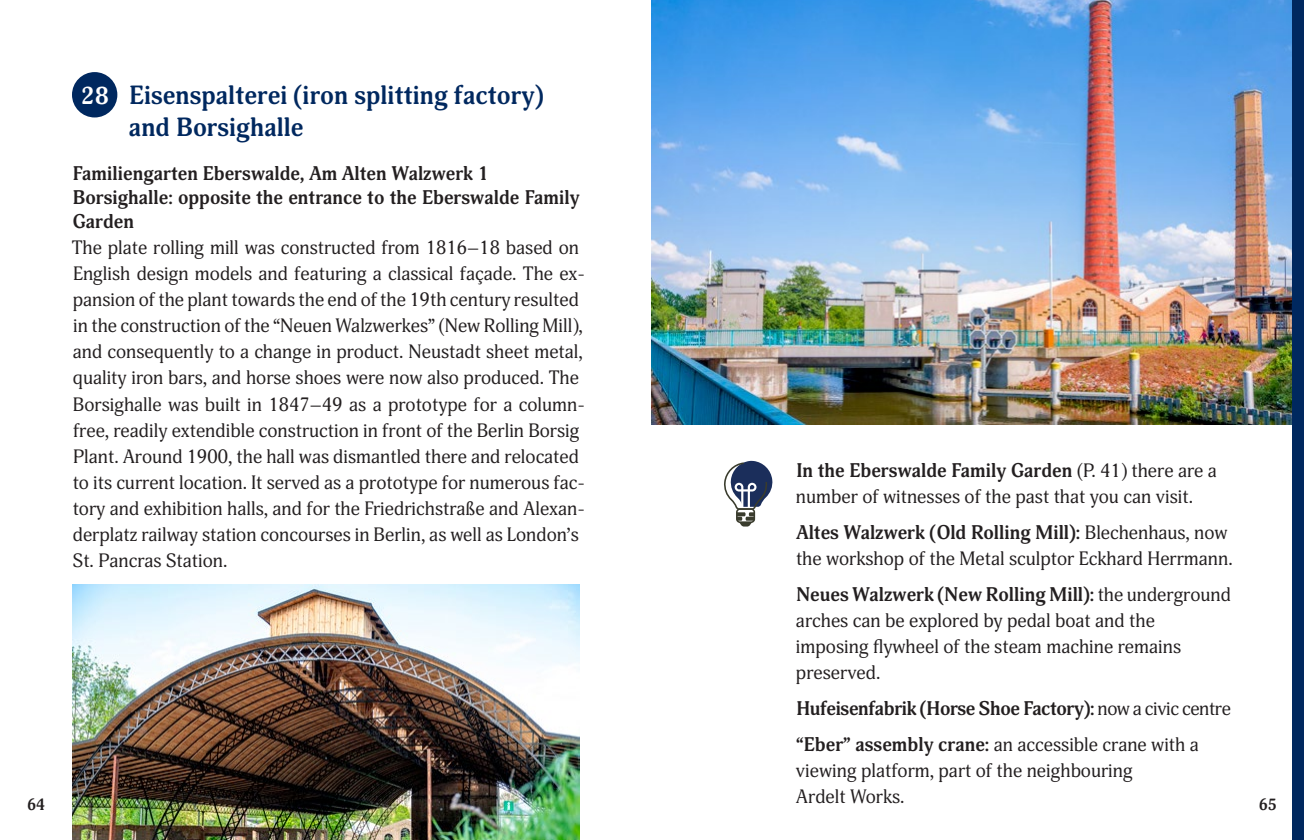
<style>
.page{position:relative;width:1304px;height:840px;background:#fff}
.page>*{position:absolute;margin:0;border:0;box-sizing:border-box;transform-origin:0 0}
.t1{font:700 26px/32px "Adonis";color:#00285f}
.t2{font:700 24px "Adonis";color:#fff}
.t3{font:700 19.6px/24px "Adonis";color:#231f20}
.t4{font:700 19.6px "Adonis";letter-spacing:-.02em;color:#231f20}
.t5{font:19px/26px "Adonis";color:#231f20}
.t6{font:700 16px "Adonis";color:#231f20}
.s1{font-weight:400;font-size:19px}
.s2{font-weight:700;font-size:19.6px}
</style>
<div class="page">
<img style="left:652px;top:0;width:641px;height:424px">
<div style="left:72px;top:72px;width:45px;height:45px;background:#00285f;border-radius:50%"></div>
<svg style="left:724px;top:460px;width:49px;height:66px"></svg>
<img style="left:72px;top:584px;width:508px;height:255px">
<div style="left:1293px;top:0;width:11px;height:839px;background:#00285f"></div>
<p class="t2" style="left:81px;top:81px;width:29px">28</p>
<h1 class="t1" style="left:129px;top:80px;width:416px">Eisenspalterei (iron splitting factory) and Borsighalle</h1>
<p class="t3" style="left:72px;top:162px;width:509px">Familiengarten Eberswalde, Am Alten Walzwerk 1<br>Borsighalle: opposite the entrance to the Eberswalde Family<br>Garden</p>
<p class="t5" style="left:72px;top:235px;width:515px">The plate rolling mill was constructed from 1816–18 based on English design models and featuring a classical façade. The ex&shy;pansion of the plant towards the end of the 19th century resulted in the construction of the “Neuen Walzwerkes” (New Rolling Mill), and consequently to a change in product. Neustadt sheet metal, quality iron bars, and horse shoes were now also produced. The Borsighalle was built in 1847–49 as a prototype for a column&shy;free, readily extendible construction in front of the Berlin Borsig Plant. Around 1900, the hall was dismantled there and relocated to its current location. It served as a prototype for numerous fac&shy;tory and exhibition halls, and for the Friedrichstraße and Alexan&shy;derplatz railway station concourses in Berlin, as well as London’s St. Pancras Station.</p>
<p class="t3" style="left:796px;top:458px;width:422px">In the Eberswalde Family Garden <span class="s1">(P. 41) there are a</span></p>
<p class="t5" style="left:796px;top:483px;width:399px">number of witnesses of the past that you can visit.</p>
<p class="t3" style="left:796px;top:520px;width:433px">Altes Walzwerk (Old Rolling Mill): <span class="s1">Blechenhaus, now</span></p>
<p class="t5" style="left:796px;top:545px;width:438px">the workshop of the Metal sculptor Eckhard Herrmann.</p>
<p class="t3" style="left:796px;top:582px;width:437px">Neues Walzwerk (New Rolling Mill): <span class="s1">the underground</span></p>
<p class="t5" style="left:796px;top:607px;width:387px">arches can be explored by pedal boat and the imposing flywheel of the steam machine remains preserved.</p>
<p class="t4" style="left:796px;top:696px;width:436px">Hufeisenfabrik (Horse Shoe Factory): <span class="s1">now a civic centre</span></p>
<p class="t5" style="left:796px;top:731px;width:404px"><span class="s2">“Eber” assembly crane:</span> an accessible crane with a viewing platform, part of the neighbouring<br>Ardelt Works.</p>
<p class="t6" style="left:27px;top:794px;width:20px">64</p>
<p class="t6" style="left:1259px;top:794px;width:20px">65</p>
</div>
